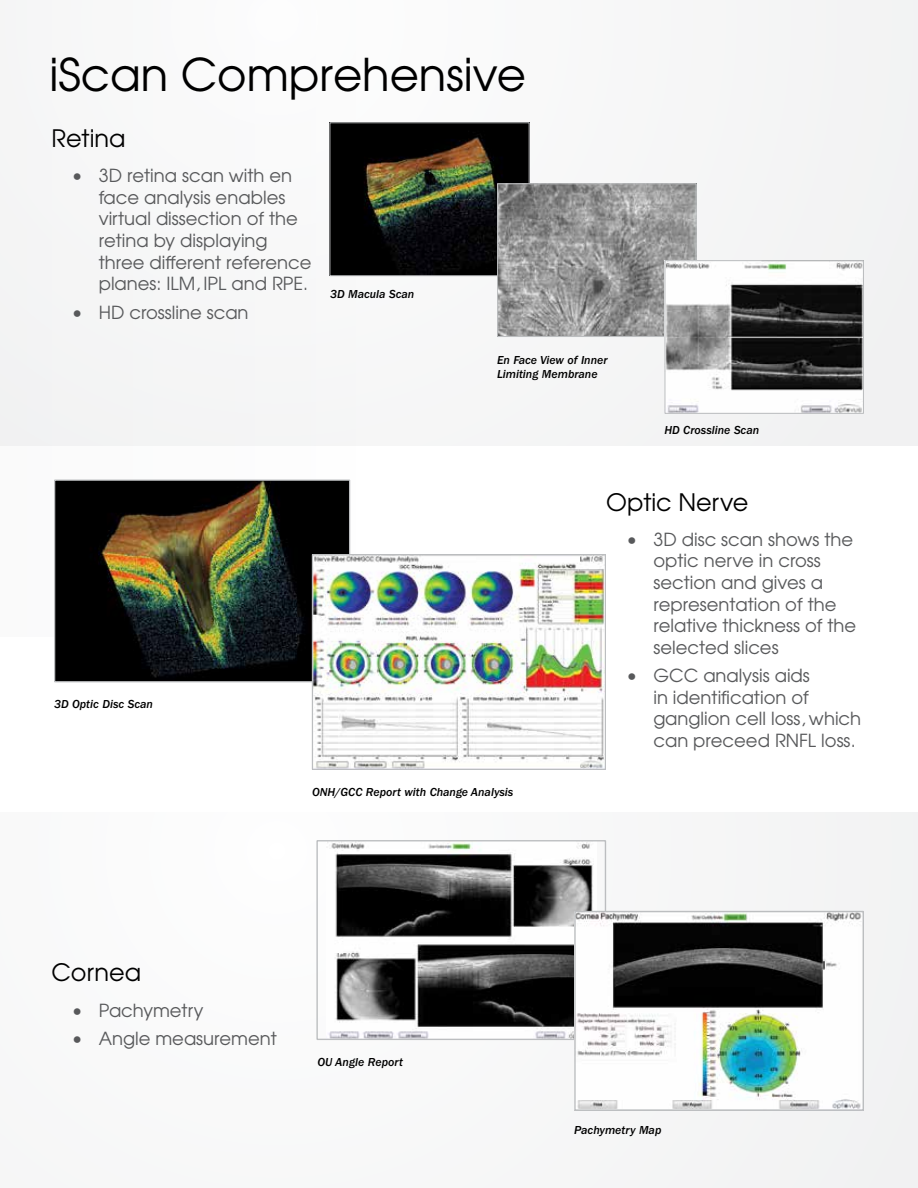
<style>
.page{position:relative;width:918px;height:1188px;background:#fff}
.page>*{position:absolute;margin:0;border:0;box-sizing:border-box;transform-origin:0 0}
.t1{font:45px "Avant Garde";color:#000}
.t2{font:24px "Avant Garde";color:#000}
.t3{font:18px/21.6px "Avant Garde";color:#58595b}
.t4{font:italic 500 12px/14.4px "Franklin Gothic LT";color:#000}
</style>
<div class="page">
<div style="left:0;top:0;width:361px;height:636px;background:#fbfbfb"></div>
<div style="left:0;top:0;width:918px;height:446px;background:#f6f6f6"></div>
<div style="left:0;top:812px;width:918px;height:376px;background:#f8f8f9"></div>
<img style="left:331px;top:124px;width:197px;height:150px">
<div style="left:329px;top:122px;width:201px;height:154px;border:1px solid #bcbec0"></div>
<img style="left:56px;top:482px;width:292px;height:198px">
<div style="left:54px;top:480px;width:296px;height:202px;border:1px solid #bcbec0"></div>
<img style="left:329px;top:842px;width:264px;height:196px">
<div style="left:316px;top:840px;width:290px;height:200px;border:1px solid #bcbec0"></div>
<img style="left:576px;top:913px;width:285px;height:196px">
<div style="left:574px;top:911px;width:290px;height:200px;border:1px solid #bcbec0"></div>
<img style="left:314px;top:556px;width:290px;height:212px">
<div style="left:312px;top:554px;width:294px;height:216px;border:1px solid #bcbec0"></div>
<img style="left:499px;top:185px;width:196px;height:150px">
<div style="left:497px;top:183px;width:200px;height:154px;border:1px solid #bcbec0"></div>
<img style="left:666px;top:262px;width:196px;height:150px">
<div style="left:664px;top:260px;width:200px;height:154px;border:1px solid #bcbec0"></div>
<h1 class="t1" style="left:50px;top:46px;width:478px">iScan Comprehensive</h1>
<h2 class="t2" style="left:51px;top:123px;width:76px">Retina</h2>
<p class="t3" style="left:99px;top:164px;width:214px;text-indent:-27px">• 3D retina scan with en face analysis enables virtual dissection of the retina by displaying three different reference planes: ILM, IPL and RPE.</p>
<p class="t3" style="left:72px;top:301px;width:178px">• HD crossline scan</p>
<p class="t4" style="left:330px;top:287px;width:86px">3D Macula Scan</p>
<p class="t4" style="left:54px;top:697px;width:100px">3D Optic Disc Scan</p>
<p class="t4" style="left:497px;top:353px;width:112px">En Face View of Inner<br>Limiting Membrane</p>
<p class="t4" style="left:664px;top:423px;width:96px">HD Crossline Scan</p>
<p class="t4" style="left:312px;top:785px;width:203px">ONH/GCC Report with Change Analysis</p>
<h2 class="t2" style="left:606px;top:487px;width:144px">Optic Nerve</h2>
<p class="t3" style="left:653px;top:528px;width:204px;text-indent:-27px">• 3D disc scan shows the optic nerve in cross section and gives a representation of the relative thickness of the selected slices</p>
<p class="t3" style="left:653px;top:665px;width:209px;text-indent:-27px">• GCC analysis aids<br>in identification of ganglion cell loss, which can preceed RNFL loss.</p>
<h2 class="t2" style="left:51px;top:958px;width:91px">Cornea</h2>
<p class="t3" style="left:72px;top:999px;width:133px">• Pachymetry</p>
<p class="t3" style="left:72px;top:1027px;width:207px">• Angle measurement</p>
<p class="t4" style="left:317px;top:1055px;width:87px">OU Angle Report</p>
<p class="t4" style="left:574px;top:1123px;width:89px">Pachymetry Map</p>
</div>
